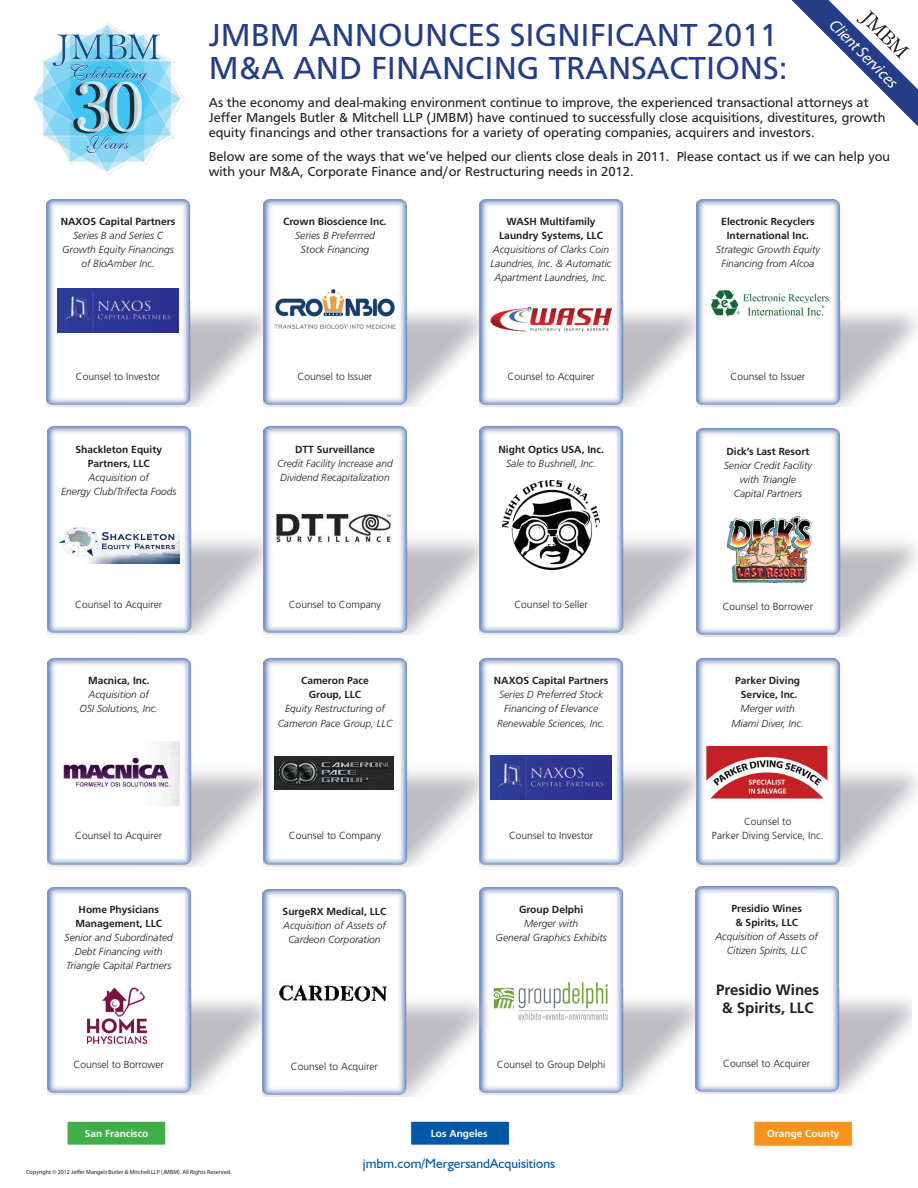
<style>
.page{position:relative;width:918px;height:1188px;background:#fff}
.page>*{position:absolute;margin:0;border:0;box-sizing:border-box;transform-origin:0 0}
.t1{font:33px/33px "Frutiger";color:#253d86}
.t2{font:italic 16.5px "Myriad Pro";color:#fff}
.t3{font:700 15px/18px "Frutiger";color:#231f20;text-align:center}
.t4{font:13.5px/15px "Frutiger";color:#231f20}
.t5{font:13.5px "Humanist 521 BT";color:#0157a8}
.t6{font:italic 300 10.2px/14.1px "Frutiger";color:#231f20;text-align:center}
.t7{font:700 10.2px/14.1px "Frutiger";color:#231f20;text-align:center}
.t8{font:300 10.2px/14.1px "Frutiger";color:#231f20;text-align:center}
.t9{font:700 10.2px "Frutiger";color:#fff}
.t10{font:6px "Myriad Pro";color:#231f20}
</style>
<div class="page">
<img style="left:33px;top:23px;width:152px;height:152px">
<svg style="left:792px;top:0;width:126px;height:126px"></svg>
<div style="left:410px;top:1121px;width:100px;height:25px;background:#0157a8;border:1px solid #fff"></div>
<div style="left:753px;top:1121px;width:100px;height:26px;background:#f7931d;border:1px solid #fff"></div>
<div style="left:67px;top:1121px;width:99px;height:25px;background:#40ae49;border:1px solid #fff"></div>
<img style="left:47px;top:427px;width:433px;height:208px">
<img style="left:274px;top:510px;width:122px;height:35px">
<img style="left:480px;top:427px;width:216px;height:208px">
<img style="left:502px;top:481px;width:98px;height:89px">
<img style="left:47px;top:199px;width:871px;height:208px">
<img style="left:274px;top:290px;width:122px;height:38px">
<img style="left:490px;top:305px;width:122px;height:30px">
<img style="left:57px;top:288px;width:121px;height:45px">
<img style="left:47px;top:659px;width:871px;height:207px">
<img style="left:58px;top:742px;width:122px;height:63px">
<img style="left:274px;top:756px;width:120px;height:34px">
<img style="left:707px;top:746px;width:122px;height:56px">
<img style="left:491px;top:755px;width:120px;height:45px">
<img style="left:481px;top:887px;width:214px;height:208px">
<img style="left:497px;top:970px;width:115px;height:61px">
<img style="left:47px;top:887px;width:216px;height:208px">
<img style="left:83px;top:986px;width:66px;height:61px">
<img style="left:709px;top:288px;width:121px;height:31px">
<img style="left:745px;top:303px;width:65px;height:17px">
<img style="left:804px;top:304px;width:21px;height:16px">
<img style="left:696px;top:429px;width:222px;height:208px">
<img style="left:727px;top:515px;width:89px;height:69px">
<img style="left:263px;top:889px;width:234px;height:208px">
<img style="left:274px;top:980px;width:121px;height:28px">
<img style="left:58px;top:521px;width:122px;height:43px">
<img style="left:695px;top:886px;width:217px;height:208px">
<p class="t7" style="left:61px;top:214px;width:116px">NAXOS Capital Partners</p>
<p class="t6" style="left:62px;top:228px;width:113px">Series B and Series C<br>Growth Equity Financings of BioAmber Inc.</p>
<h2 class="t2" style="left:839px;top:15px;width:91px;rotate:45deg">Client Services</h2>
<h1 class="t1" style="left:209px;top:18px;width:580px">JMBM ANNOUNCES SIGNIFICANT 2011<br>M&amp;A AND FINANCING TRANSACTIONS:</h1>
<p class="t4" style="left:209px;top:95px;width:678px">As the economy and deal-making environment continue to improve, the experienced transactional attorneys at<br>Jeffer Mangels Butler &amp; Mitchell LLP (JMBM) have continued to successfully close acquisitions, divestitures, growth equity financings and other transactions for a variety of operating companies, acquirers and investors.</p>
<h3 class="t4" style="left:209px;top:149px;width:683px">Below are some of the ways that we’ve helped our clients close deals in 2011. Please contact us if we can help you with your M&amp;A, Corporate Finance and/or Restructuring needs in 2012.</h3>
<p class="t7" style="left:283px;top:214px;width:105px">Crown Bioscience Inc.</p>
<p class="t6" style="left:295px;top:228px;width:81px">Series B Preferrred<br>Stock Financing</p>
<p class="t7" style="left:499px;top:214px;width:105px">WASH Multifamily<br>Laundry Systems, LLC</p>
<p class="t6" style="left:491px;top:243px;width:122px">Acquisitions of Clarks Coin<br>Laundries, Inc. &amp; Automatic<br>Apartment Laundries, Inc.</p>
<p class="t7" style="left:721px;top:214px;width:95px">Electronic Recyclers<br>International Inc.</p>
<p class="t6" style="left:716px;top:243px;width:106px">Strategic Growth Equity<br>Financing from Alcoa</p>
<p class="t8" style="left:76px;top:370px;width:86px">Counsel to Investor</p>
<p class="t7" style="left:75px;top:442px;width:88px">Shackleton Equity<br>Partners, LLC</p>
<p class="t6" style="left:61px;top:470px;width:117px">Acquisition of<br>Energy Club/Trifecta Foods</p>
<p class="t8" style="left:298px;top:370px;width:76px">Counsel to Issuer</p>
<p class="t7" style="left:295px;top:442px;width:81px">DTT Surveillance</p>
<p class="t6" style="left:277px;top:456px;width:117px">Credit Facility Increase and<br>Dividend Recapitalization</p>
<p class="t8" style="left:508px;top:370px;width:89px">Counsel to Acquirer</p>
<p class="t7" style="left:498px;top:442px;width:107px">Night Optics USA, Inc.</p>
<p class="t6" style="left:506px;top:456px;width:92px">Sale to Bushnell, Inc.</p>
<p class="t8" style="left:731px;top:370px;width:76px">Counsel to Issuer</p>
<p class="t7" style="left:726px;top:444px;width:85px">Dick’s Last Resort</p>
<p class="t6" style="left:724px;top:458px;width:90px">Senior Credit Facility with Triangle<br>Capital Partners</p>
<p class="t8" style="left:75px;top:597px;width:89px">Counsel to Acquirer</p>
<p class="t8" style="left:289px;top:597px;width:94px">Counsel to Company</p>
<p class="t8" style="left:514px;top:597px;width:75px">Counsel to Seller</p>
<p class="t8" style="left:723px;top:599px;width:92px">Counsel to Borrower</p>
<p class="t7" style="left:88px;top:674px;width:63px">Macnica, Inc.</p>
<p class="t6" style="left:79px;top:688px;width:80px">Acquisition of<br>OSI Solutions, Inc.</p>
<p class="t7" style="left:301px;top:674px;width:69px">Cameron Pace<br>Group, LLC</p>
<p class="t6" style="left:278px;top:702px;width:116px">Equity Restructuring of<br>Cameron Pace Group, LLC</p>
<p class="t7" style="left:494px;top:674px;width:116px">NAXOS Capital Partners</p>
<p class="t6" style="left:497px;top:688px;width:110px">Series D Preferred Stock<br>Financing of Elevance<br>Renewable Sciences, Inc.</p>
<p class="t7" style="left:735px;top:674px;width:67px">Parker Diving<br>Service, Inc.</p>
<p class="t6" style="left:731px;top:702px;width:74px">Merger with<br>Miami Diver, Inc.</p>
<p class="t8" style="left:75px;top:829px;width:89px">Counsel to Acquirer</p>
<p class="t8" style="left:289px;top:829px;width:94px">Counsel to Company</p>
<p class="t8" style="left:509px;top:829px;width:86px">Counsel to Investor</p>
<p class="t8" style="left:712px;top:815px;width:113px">Counsel to<br>Parker Diving Service, Inc.</p>
<p class="t7" style="left:75px;top:902px;width:88px">Home Physicians<br>Management, LLC</p>
<p class="t6" style="left:65px;top:931px;width:110px">Senior and Subordinated<br>Debt Financing with<br>Triangle Capital Partners</p>
<p class="t7" style="left:283px;top:904px;width:105px">SurgeRX Medical, LLC</p>
<p class="t6" style="left:283px;top:918px;width:104px">Acquisition of Assets of<br>Cardeon Corporation</p>
<p class="t7" style="left:519px;top:902px;width:66px">Group Delphi</p>
<p class="t6" style="left:496px;top:916px;width:113px">Merger with<br>General Graphics Exhibits</p>
<p class="t7" style="left:732px;top:901px;width:72px">Presidio Wines &amp; Spirits, LLC</p>
<p class="t6" style="left:715px;top:929px;width:104px">Acquisition of Assets of<br>Citizen Spirits, LLC</p>
<h3 class="t3" style="left:716px;top:981px;width:105px">Presidio Wines &amp; Spirits, LLC</h3>
<p class="t8" style="left:74px;top:1058px;width:92px">Counsel to Borrower</p>
<p class="t8" style="left:291px;top:1060px;width:89px">Counsel to Acquirer</p>
<p class="t8" style="left:497px;top:1058px;width:110px">Counsel to Group Delphi</p>
<p class="t8" style="left:723px;top:1056px;width:89px">Counsel to Acquirer</p>
<p class="t9" style="left:85px;top:1127px;width:65px">San Francisco</p>
<p class="t9" style="left:431px;top:1127px;width:58px">Los Angeles</p>
<p class="t9" style="left:767px;top:1128px;width:74px">Orange County</p>
<p class="t10" style="left:26px;top:1168px;width:207px">Copyright © 2012 Jeffer Mangels Butler &amp; Mitchell LLP (JMBM). All Rights Reserved.</p>
<h3 class="t5" style="left:363px;top:1155px;width:194px">jmbm.com/MergersandAcquisitions</h3>
</div>
